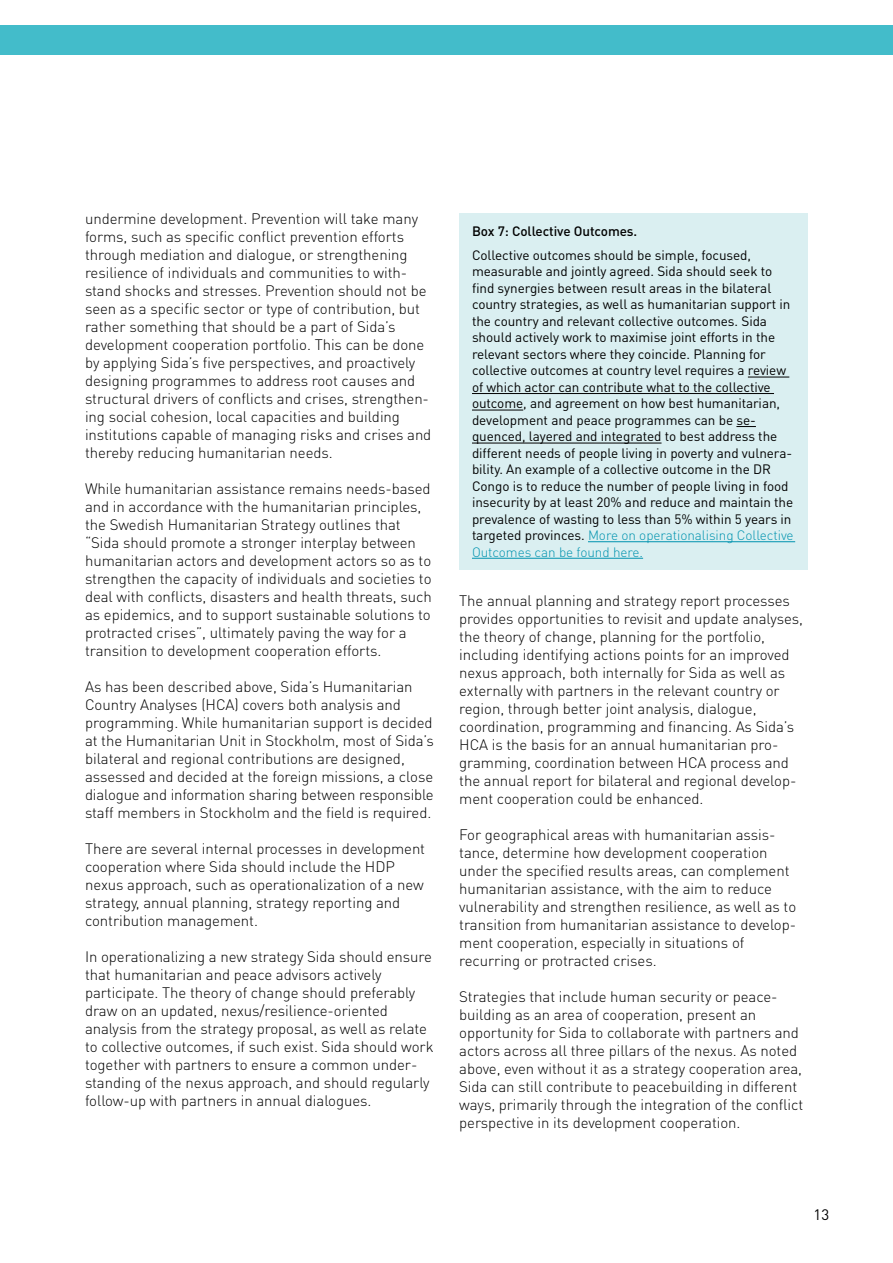
<style>
.page{position:relative;width:893px;height:1263px;background:#fff}
.page>*{position:absolute;margin:0;border:0;box-sizing:border-box;transform-origin:0 0}
._03_Bodytext{font:300 15px/18px "DIN Pro";letter-spacing:-.005em;color:#000}
.t1{font:15px "DIN Pro";color:#000}
._03_Bodytext-2{font:13.5px/16.5px "DIN Pro";letter-spacing:-.005em;color:#000}
.Box_head{font:500 13.5px "DIN Pro";letter-spacing:-.005em;color:#000}
.s1{font-weight:300;color:#0093af}
</style>
<div class="page">
<div style="left:0;top:26px;width:893px;height:29px;background:#43bcca"></div>
<div style="left:459px;top:213px;width:349px;height:356px;background:#daeff1"></div>
<hr style="left:748px;top:377px;width:41px;height:1px;background:#000">
<hr style="left:472px;top:393px;width:302px;height:1px;background:#000">
<hr style="left:472px;top:410px;width:51px;height:1px;background:#000">
<svg style="left:736px;top:426px;width:20px;height:1px"></svg>
<hr style="left:472px;top:443px;width:189px;height:1px;background:#000">
<hr style="left:588px;top:541px;width:207px;height:1px;background:#0093af">
<hr style="left:472px;top:558px;width:171px;height:1px;background:#0093af">
<p class="_03_Bodytext" style="left:85px;top:209px;width:348px">undermine development. Prevention will take many forms, such as specific conflict prevention efforts through mediation and dialogue, or strengthening resilience of individuals and communities to with&shy;stand shocks and stresses. Prevention should not be seen as a specific sector or type of contribution, but rather something that should be a part of Sida’s development cooperation portfolio. This can be done by applying Sida’s five perspectives, and proactively designing programmes to address root causes and structural drivers of conflicts and crises, strengthen&shy;ing social cohesion, local capacities and building institutions capable of managing risks and crises and thereby reducing humanitarian needs.</p>
<p class="_03_Bodytext" style="left:85px;top:479px;width:348px">While humanitarian assistance remains needs-based and in accordance with the humanitarian principles, the Swedish Humanitarian Strategy outlines that “Sida should promote a stronger interplay between humanitarian actors and development actors so as to strengthen the capacity of individuals and societies to deal with conflicts, disasters and health threats, such as epidemics, and to support sustainable solutions to protracted crises”, ultimately paving the way for a transition to development cooperation efforts.</p>
<p class="_03_Bodytext" style="left:85px;top:677px;width:350px">As has been described above, Sida’s Humanitarian Country Analyses (HCA) covers both analysis and programming. While humanitarian support is decided at the Humanitarian Unit in Stockholm, most of Sida’s bilateral and regional contributions are designed, assessed and decided at the foreign missions, a close dialogue and information sharing between responsible staff members in Stockholm and the field is required.</p>
<p class="_03_Bodytext" style="left:85px;top:839px;width:342px">There are several internal processes in development cooperation where Sida should include the HDP nexus approach, such as operationalization of a new strategy, annual planning, strategy reporting and contribution management.</p>
<p class="_03_Bodytext" style="left:85px;top:947px;width:350px">In operationalizing a new strategy Sida should ensure that humanitarian and peace advisors actively participate. The theory of change should preferably draw on an updated, nexus/resilience-oriented analysis from the strategy proposal, as well as relate to collective outcomes, if such exist. Sida should work together with partners to ensure a common under&shy;standing of the nexus approach, and should regularly follow-up with partners in annual dialogues.</p>
<h3 class="Box_head" style="left:472px;top:222px;width:167px">Box 7: Collective Outcomes.</h3>
<p class="_03_Bodytext-2" style="left:472px;top:246px;width:323px">Collective outcomes should be simple, focused, measurable and jointly agreed. Sida should seek to find synergies between result areas in the bilateral country strategies, as well as humanitarian support in the country and relevant collective outcomes. Sida should actively work to maximise joint efforts in the relevant sectors where they coincide. Planning for collective outcomes at country level requires a review of which actor can contribute what to the collective outcome, and agreement on how best humanitarian, development and peace programmes can be se&shy;quenced, layered and integrated to best address the different needs of people living in poverty and vulnera&shy;bility. An example of a collective outcome in the DR Congo is to reduce the number of people living in food insecurity by at least 20% and reduce and maintain the prevalence of wasting to less than 5% within 5 years in targeted provinces. <span class="s1">More on operationalising Collective Outcomes can be found here.</span></p>
<p class="_03_Bodytext" style="left:459px;top:591px;width:345px">The annual planning and strategy report processes provides opportunities to revisit and update analyses, the theory of change, planning for the portfolio, including identifying actions points for an improved nexus approach, both internally for Sida as well as externally with partners in the relevant country or region, through better joint analysis, dialogue, coordination, programming and financing. As Sida’s HCA is the basis for an annual humanitarian pro&shy;gramming, coordination between HCA process and the annual report for bilateral and regional develop&shy;ment cooperation could be enhanced.</p>
<p class="_03_Bodytext" style="left:459px;top:825px;width:338px">For geographical areas with humanitarian assis&shy;tance, determine how development cooperation under the specified results areas, can complement humanitarian assistance, with the aim to reduce vulnerability and strengthen resilience, as well as to transition from humanitarian assistance to develop&shy;ment cooperation, especially in situations of recurring or protracted crises.</p>
<p class="_03_Bodytext" style="left:459px;top:987px;width:346px">Strategies that include human security or peace&shy;building as an area of cooperation, present an opportunity for Sida to collaborate with partners and actors across all three pillars of the nexus. As noted above, even without it as a strategy cooperation area, Sida can still contribute to peacebuilding in different ways, primarily through the integration of the conflict perspective in its development cooperation.</p>
<p class="t1" style="left:813px;top:1205px;width:17px">13</p>
</div>
